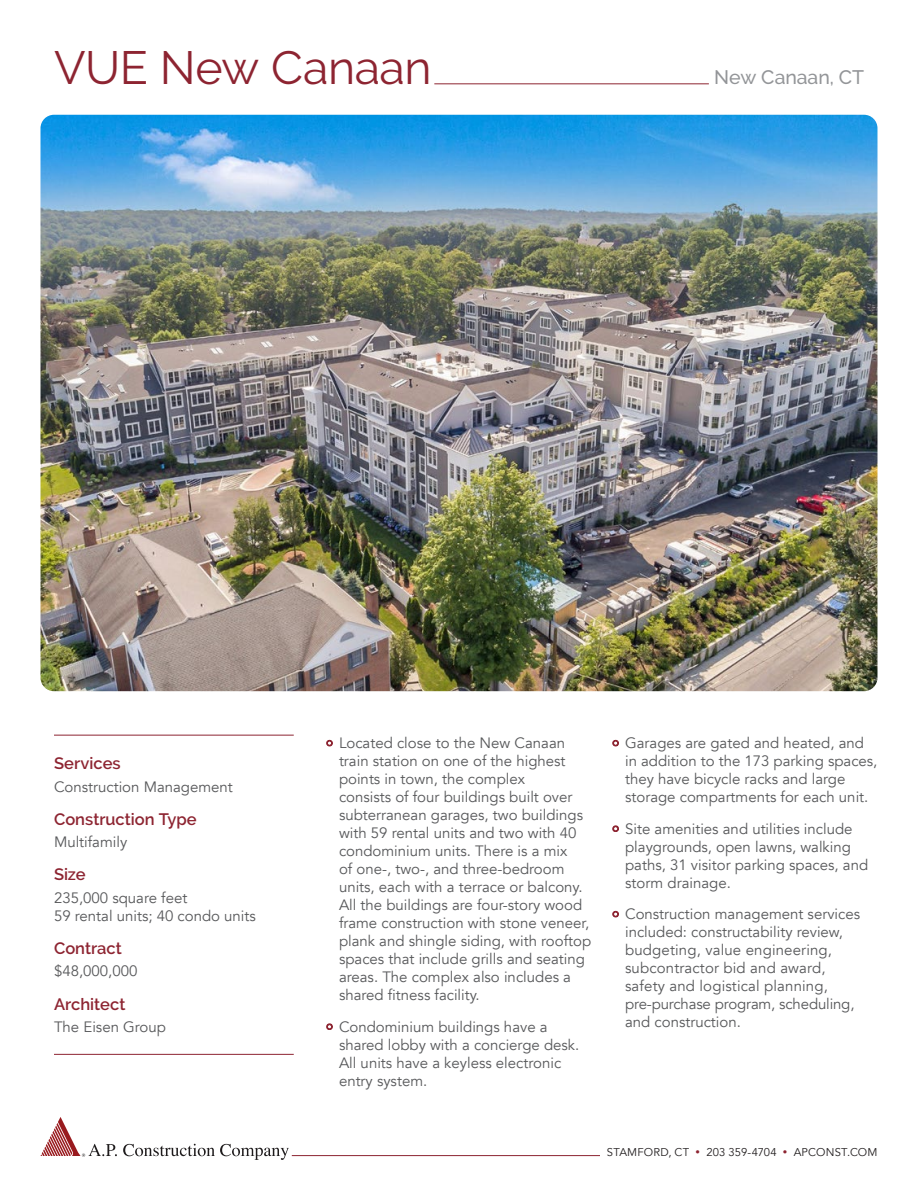
<style>
.page{position:relative;width:918px;height:1188px;background:#fff}
.page>*{position:absolute;margin:0;border:0;box-sizing:border-box;transform-origin:0 0}
.Head{font:46.5px "Raleway";letter-spacing:-.01em;color:#8d2431}
.Location{font:500 19.5px "Raleway";letter-spacing:-.005em;color:#939598}
.Subhead{font:600 16.5px "Raleway";color:#8d2431}
.Subhead_START{font:600 16.5px "Raleway";letter-spacing:.005em;color:#8d2431}
.Sidebar{font:15px/18px "Avenir";color:#57585a}
.Sidebar_END{font:15px "Avenir";color:#57585a}
.t1{font:11.25px "Avenir";letter-spacing:.015em;color:#231f20}
.s1{font-size:9px;color:#8d2431}
</style>
<div class="page">
<hr style="left:292px;top:1155px;width:564px;height:1px;background:#8d2431">
<svg style="left:41px;top:1117px;width:76px;height:40px"></svg>
<svg style="left:123px;top:1144px;width:166px;height:16px"></svg>
<div style="left:600px;top:1145px;width:278px;height:13px;background:#fff"></div>
<img style="left:40px;top:115px;width:838px;height:576px">
<hr style="left:54px;top:83px;width:810px;height:1px;background:#8d2431">
<hr style="left:54px;top:82px;width:380px;height:3px;background:#fff">
<hr style="left:709px;top:82px;width:158px;height:3px;background:#fff">
<hr style="left:54px;top:735px;width:240px;height:1px;background:#8d2431">
<hr style="left:54px;top:1054px;width:240px;height:1px;background:#8d2431">
<p class="Head" style="left:54px;top:41px;width:379px">VUE New Canaan</p>
<p class="Location" style="left:714px;top:66px;width:151px">New Canaan, CT</p>
<p class="Subhead_START" style="left:54px;top:754px;width:68px">Services</p>
<p class="Sidebar" style="left:54px;top:778px;width:180px">Construction Management</p>
<p class="Subhead" style="left:54px;top:810px;width:144px">Construction Type</p>
<p class="Sidebar" style="left:54px;top:833px;width:75px">Multifamily</p>
<p class="Subhead" style="left:54px;top:865px;width:33px">Size</p>
<p class="Sidebar" style="left:54px;top:889px;width:203px">235,000 square feet<br>59 rental units; 40 condo units</p>
<p class="Subhead" style="left:54px;top:939px;width:69px">Contract</p>
<p class="Sidebar" style="left:54px;top:963px;width:85px">$48,000,000</p>
<p class="Subhead" style="left:54px;top:994px;width:73px">Architect</p>
<p class="Sidebar_END" style="left:54px;top:1018px;width:113px">The Eisen Group</p>
<p class="Sidebar" style="left:339px;top:734px;width:254px">Located close to the New Canaan train station on one of the highest points in town, the complex<br>consists of four buildings built over subterranean garages, two buildings with 59 rental units and two with 40 condominium units. There is a mix<br>of one-, two-, and three-bedroom units, each with a terrace or balcony.<br>All the buildings are four-story wood frame construction with stone veneer, plank and shingle siding, with rooftop spaces that include grills and seating areas. The complex also includes a shared fitness facility.</p>
<p class="Sidebar" style="left:339px;top:1018px;width:242px">Condominium buildings have a shared lobby with a concierge desk.<br>All units have a keyless electronic entry system.</p>
<p class="Sidebar" style="left:625px;top:734px;width:254px">Garages are gated and heated, and in addition to the 173 parking spaces, they have bicycle racks and large storage compartments for each unit.</p>
<p class="Sidebar" style="left:625px;top:820px;width:245px">Site amenities and utilities include playgrounds, open lawns, walking paths, 31 visitor parking spaces, and storm drainage.</p>
<p class="Sidebar" style="left:625px;top:905px;width:237px">Construction management services included: constructability review, budgeting, value engineering, subcontractor bid and award, safety and logistical planning, pre-purchase program, scheduling, and construction.</p>
<p class="t1" style="left:607px;top:1145px;width:272px">STAMFORD, CT <span class="s1">•</span> 203 359-4704 <span class="s1">•</span> APCONST.COM</p>
</div>
